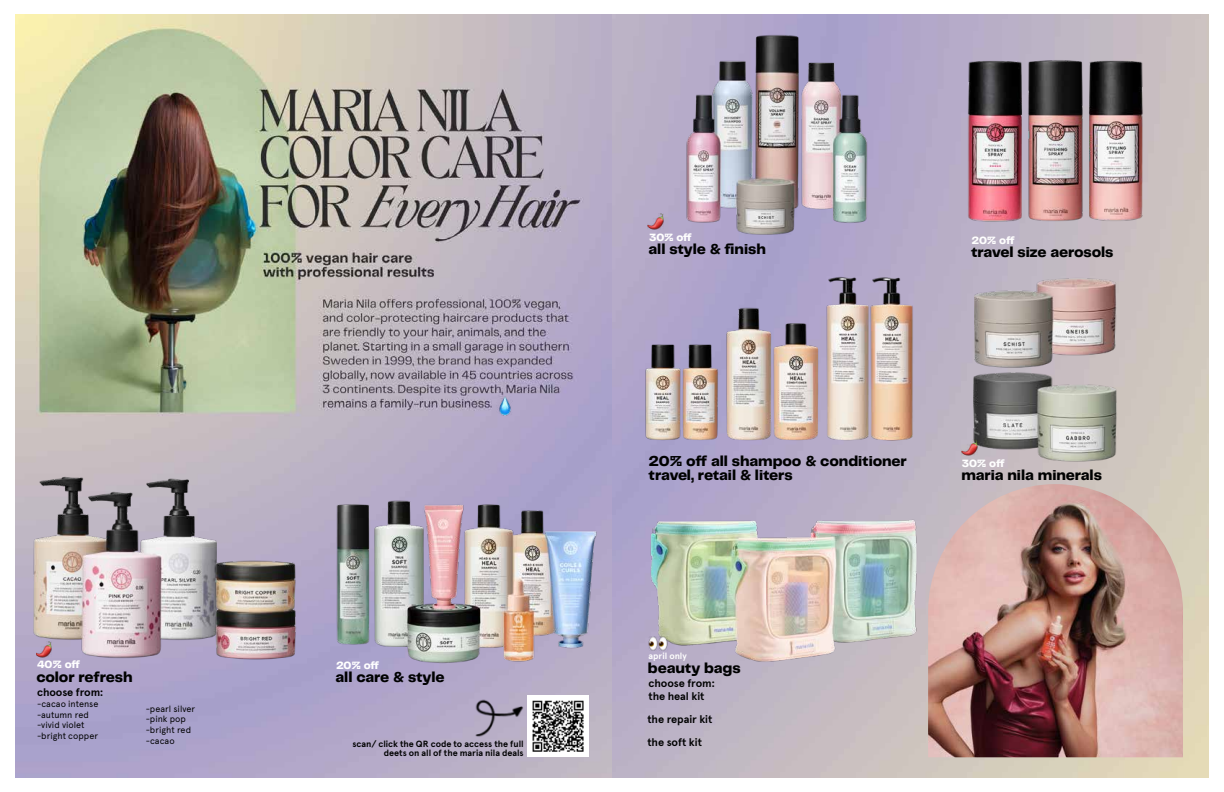
<style>
.page{position:relative;width:1224px;height:792px;background:#fff}
.page>*{position:absolute;margin:0;border:0;box-sizing:border-box;transform-origin:0 0}
.t1{font:800 15px/14px "PP Telegraf";letter-spacing:-.01em;color:#000101}
.t2{font:700 11px/12.8px "Apercu";letter-spacing:-.01em;color:#000101}
.t3{font:800 11px "PP Telegraf";letter-spacing:-.015em;color:#fff}
.t4{font:9px/10.8px "Apercu";color:#000101}
.t5{font:700 9px/9.5px "Apercu";color:#000101;text-align:right}
.t6{font:700 9px "Apercu";color:#fff}
</style>
<div class="page">
<img style="left:15px;top:14px;width:1194px;height:764px">
<img style="left:30px;top:469px;width:186px;height:190px">
<img style="left:216px;top:470px;width:90px;height:191px">
<img style="left:330px;top:467px;width:276px;height:196px">
<img style="left:647px;top:514px;width:271px;height:155px">
<img style="left:961px;top:48px;width:189px;height:180px">
<img style="left:682px;top:26px;width:186px;height:210px">
<img style="left:974px;top:356px;width:144px;height:108px">
<img style="left:974px;top:263px;width:143px;height:107px">
<img style="left:928px;top:484px;width:255px;height:273px">
<img style="left:634px;top:275px;width:289px;height:171px">
<img style="left:496px;top:396px;width:18px;height:19px">
<img style="left:649px;top:636px;width:18px;height:15px">
<img style="left:36px;top:641px;width:16px;height:17px">
<img style="left:962px;top:440px;width:15px;height:16px">
<img style="left:647px;top:213px;width:16px;height:17px">
<img style="left:528px;top:696px;width:61px;height:61px">
<img style="left:467px;top:691px;width:60px;height:67px">
<p class="t3" style="left:37px;top:657px;width:44px">40% off</p>
<p class="t1" style="left:37px;top:670px;width:98px">color refresh</p>
<p class="t2" style="left:37px;top:686px;width:68px">choose from:</p>
<p class="t4" style="left:37px;top:698px;width:63px">-cacao intense -autumn red -vivid violet -bright copper</p>
<p class="t4" style="left:146px;top:703px;width:51px">-pearl silver -pink pop -bright red -cacao</p>
<p class="t3" style="left:336px;top:657px;width:44px">20% off</p>
<p class="t1" style="left:336px;top:670px;width:111px">all care &amp; style</p>
<p class="t5" style="left:352px;top:739px;width:173px">scan/ click the QR code to access the full deets on all of the maria nila deals</p>
<p class="t3" style="left:649px;top:229px;width:44px">30% off</p>
<p class="t3" style="left:972px;top:232px;width:44px">20% off</p>
<p class="t1" style="left:649px;top:242px;width:119px">all style &amp; finish</p>
<p class="t1" style="left:971px;top:245px;width:144px">travel size aerosols</p>
<p class="t1" style="left:649px;top:455px;width:260px">20% off all shampoo &amp; conditioner travel, retail &amp; liters</p>
<p class="t3" style="left:962px;top:456px;width:44px">30% off</p>
<p class="t1" style="left:961px;top:469px;width:142px">maria nila minerals</p>
<p class="t6" style="left:649px;top:650px;width:40px">april only</p>
<p class="t1" style="left:648px;top:661px;width:94px">beauty bags</p>
<p class="t2" style="left:649px;top:677px;width:68px">choose from: the heal kit</p>
<p class="t2" style="left:647px;top:708px;width:66px;line-height:23.3px">the repair kit the soft kit</p>
</div>
